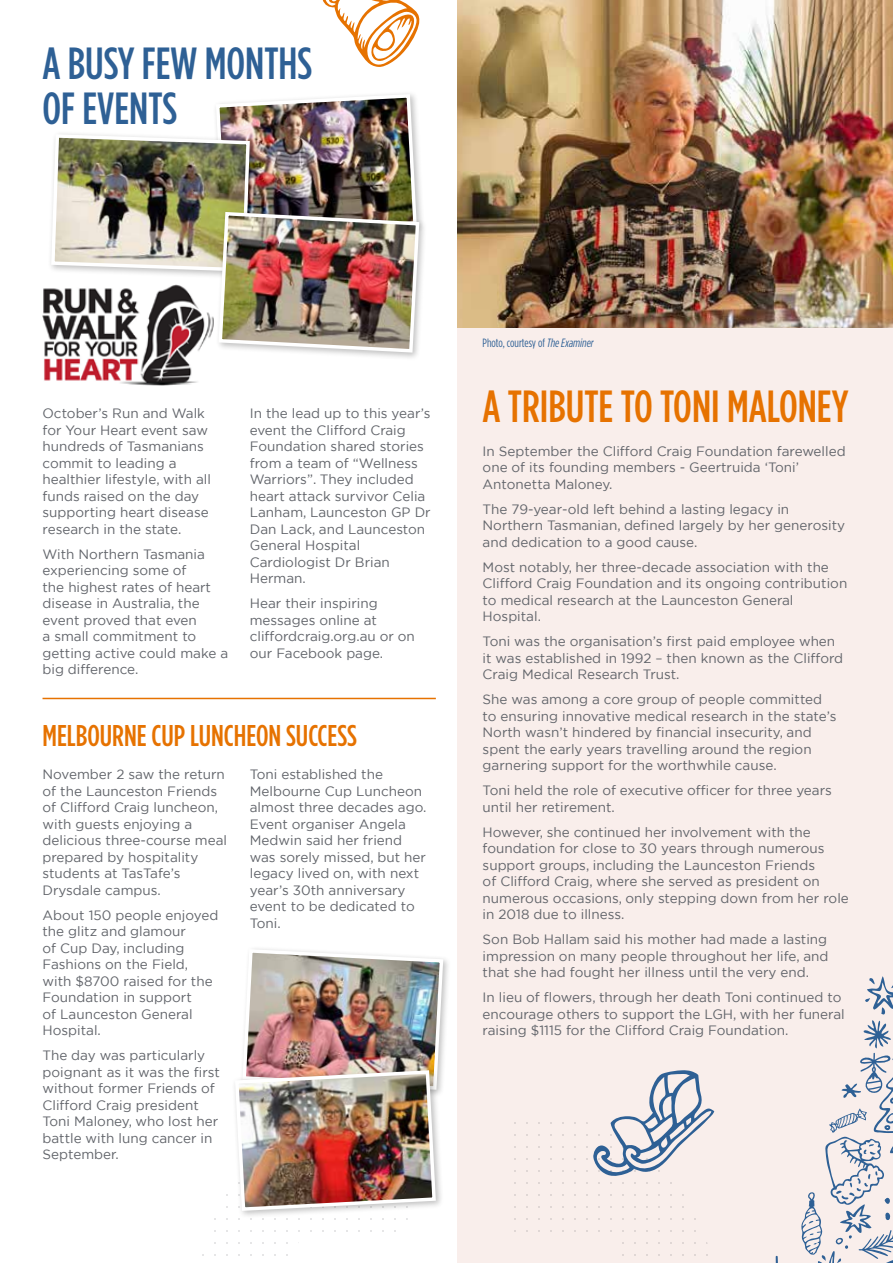
<style>
.page{position:relative;width:893px;height:1263px;background:#fff}
.page>*{position:absolute;margin:0;border:0;box-sizing:border-box;transform-origin:0 0}
.t1{font:500 45px/45px "Gotham Condensed";color:#2e6095}
.t2{font:500 45px "Gotham Condensed";color:#e67200}
.t3{font:500 30px "Gotham Condensed";color:#e67200}
.t4{font:13.5px/16.5px "Gotham";color:#61646a}
.t5{font:12px "Gotham Condensed";color:#2e6095}
.s1{font-style:italic}
</style>
<div class="page">
<div style="left:457px;top:0;width:436px;height:1263px;background:#f9eeeb"></div>
<svg style="left:775px;top:976px;width:118px;height:287px"></svg>
<div style="left:200px;top:1115px;width:512px;height:148px;background:linear-gradient(to right,#fff,#f7e9e6)"></div>
<div style="left:215px;top:208px;width:213px;height:152px;background:#000;opacity:.25"></div>
<img style="left:50px;top:93px;width:371px;height:261px">
<div style="left:239px;top:945px;width:212px;height:153px;background:#000;opacity:.25"></div>
<div style="left:231px;top:1066px;width:213px;height:153px;background:#000;opacity:.25"></div>
<img style="left:233px;top:947px;width:212px;height:266px">
<img style="left:457px;top:0;width:436px;height:327px">
<img style="left:42px;top:282px;width:174px;height:104px">
<svg style="left:322px;top:0;width:98px;height:67px"></svg>
<svg style="left:593px;top:1070px;width:121px;height:107px"></svg>
<hr style="left:43px;top:698px;width:393px;height:1px;background:#e67200">
<h1 class="t1" style="left:43px;top:40px;width:271px">A BUSY FEW MONTHS<br>OF EVENTS</h1>
<p class="t4" style="left:43px;top:405px;width:170px">October’s Run and Walk for Your Heart event saw hundreds of Tasmanians commit to leading a healthier lifestyle, with all funds raised on the day supporting heart disease research in the state.</p>
<p class="t4" style="left:43px;top:545px;width:187px">With Northern Tasmania experiencing some of<br>the highest rates of heart disease in Australia, the event proved that even<br>a small commitment to getting active could make a big difference.</p>
<p class="t4" style="left:250px;top:405px;width:182px">In the lead up to this year’s event the Clifford Craig<br>Foundation shared stories from a team of “Wellness<br>Warriors”. They included heart attack survivor Celia<br>Lanham, Launceston GP Dr<br>Dan Lack, and Launceston<br>General Hospital<br>Cardiologist Dr Brian<br>Herman.</p>
<p class="t4" style="left:250px;top:595px;width:167px">Hear their inspiring messages online at cliffordcraig.org.au or on our Facebook page.</p>
<h2 class="t3" style="left:43px;top:718px;width:316px">MELBOURNE CUP LUNCHEON SUCCESS</h2>
<p class="t4" style="left:43px;top:766px;width:186px">November 2 saw the return of the Launceston Friends of Clifford Craig luncheon, with guests enjoying a delicious three-course meal prepared by hospitality students at TasTafe’s<br>Drysdale campus.</p>
<p class="t4" style="left:43px;top:906px;width:177px">About 150 people enjoyed the glitz and glamour<br>of Cup Day, including<br>Fashions on the Field, with $8700 raised for the<br>Foundation in support<br>of Launceston General<br>Hospital.</p>
<p class="t4" style="left:43px;top:1047px;width:179px">The day was particularly poignant as it was the first without former Friends of<br>Clifford Craig president<br>Toni Maloney, who lost her battle with lung cancer in<br>September.</p>
<p class="t4" style="left:250px;top:766px;width:178px">Toni established the<br>Melbourne Cup Luncheon almost three decades ago.<br>Event organiser Angela<br>Medwin said her friend was sorely missed, but her legacy lived on, with next year’s 30th anniversary event to be dedicated to<br>Toni.</p>
<p class="t5" style="left:483px;top:336px;width:113px">Photo, courtesy of <span class="s1">The Examiner</span></p>
<h1 class="t2" style="left:483px;top:380px;width:367px">A TRIBUTE TO TONI MALONEY</h1>
<p class="t4" style="left:483px;top:443px;width:365px">In September the Clifford Craig Foundation farewelled one of its founding members - Geertruida ‘Toni’<br>Antonetta Maloney.</p>
<p class="t4" style="left:483px;top:501px;width:364px">The 79-year-old left behind a lasting legacy in<br>Northern Tasmanian, defined largely by her generosity and dedication to a good cause.</p>
<p class="t4" style="left:483px;top:559px;width:366px">Most notably, her three-decade association with the Clifford Craig Foundation and its ongoing contribution to medical research at the Launceston General Hospital.</p>
<p class="t4" style="left:483px;top:633px;width:362px">Toni was the organisation’s first paid employee when it was established in 1992 – then known as the Clifford<br>Craig Medical Research Trust.</p>
<p class="t4" style="left:483px;top:691px;width:355px">She was among a core group of people committed to ensuring innovative medical research in the state’s North wasn’t hindered by financial insecurity, and spent the early years travelling around the region garnering support for the worthwhile cause.</p>
<p class="t4" style="left:483px;top:782px;width:351px">Toni held the role of executive officer for three years until her retirement.</p>
<p class="t4" style="left:483px;top:824px;width:368px">However, she continued her involvement with the foundation for close to 30 years through numerous support groups, including the Launceston Friends<br>of Clifford Craig, where she served as president on numerous occasions, only stepping down from her role in 2018 due to illness.</p>
<p class="t4" style="left:483px;top:931px;width:347px;text-align:justify">Son Bob Hallam said his mother had made a lasting impression on many people throughout her life, and that she had fought her illness until the very end.</p>
<p class="t4" style="left:483px;top:989px;width:364px">In lieu of flowers, through her death Toni continued to encourage others to support the LGH, with her funeral raising $1115 for the Clifford Craig Foundation.</p>
</div>
